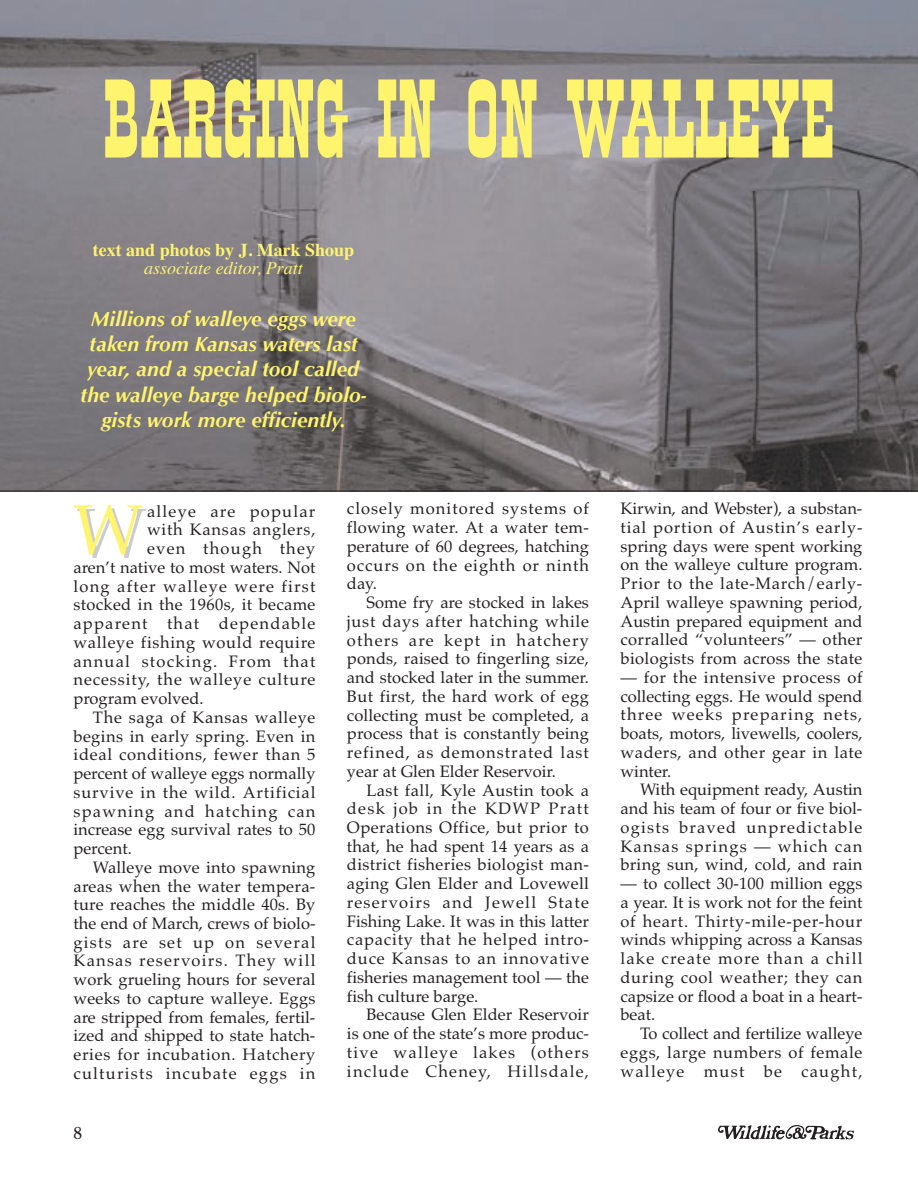
<style>
.page{position:relative;width:918px;height:1188px;background:#fff}
.page>*{position:absolute;margin:0;border:0;box-sizing:border-box;transform-origin:0 0}
.t1{font:117px "Old Towne DTC";color:#fff46d;scale:.9 1}
.t2{font:70.5px "Palatino";color:#fff46d}
.t3{font:21px/25.2px "Optimum Bold Italic DTC";color:#fff46d;text-align:center}
.t4{font:700 18px "Times";color:#fff46d}
.t5{font:italic 18px "Times";color:#fff46d}
.t6{font:18px "Goudy Light DTC";color:#231f20}
.t7{font:16.5px/18.8px "Palatino";letter-spacing:.025em;color:#231f20;text-align:justify}
.t8{font:16.5px "Palatino";letter-spacing:.075em;color:#231f20}
.t9{font:16.5px "Palatino";color:#231f20}
.t10{font:16.5px "Palatino";letter-spacing:.045em;color:#231f20}
.t11{font:16.5px "Palatino";letter-spacing:.055em;color:#231f20}
.t12{font:16.5px "Palatino";letter-spacing:.005em;color:#231f20}
</style>
<div class="page">
<svg style="left:718px;top:1125px;width:136px;height:15px"></svg>
<svg style="left:0;top:0;width:918px;height:491px;background:#807d83"></svg>
<h1 class="t1" style="left:103px;top:79px;width:815px">BARGING IN ON WALLEYE</h1>
<p class="t4" style="left:93px;top:243px;width:263px">text and photos by J. Mark Shoup</p>
<p class="t5" style="left:144px;top:262px;width:160px">associate editor, Pratt</p>
<p class="t3" style="left:81px;top:308px;width:287px">Millions of walleye eggs were taken from Kansas waters last year, and a special tool called the walleye barge helped biolo&shy;gists work more efficiently.</p>
<h2 class="t2" style="left:73px;top:502px;width:72px">W</h2>
<p class="t8" style="left:147px;top:505px;width:170px">alleye are popular</p>
<p class="t10" style="left:147px;top:523px;width:170px">with Kansas anglers,</p>
<p class="t8" style="left:147px;top:542px;width:170px">even though they</p>
<p class="t9" style="left:73px;top:561px;width:243px">aren’t native to most waters. Not</p>
<p class="t8" style="left:73px;top:580px;width:243px">long after walleye were first</p>
<p class="t7" style="left:73px;top:597px;width:244px">stocked in the 1960s, it became</p>
<p class="t8" style="left:73px;top:617px;width:243px">apparent that dependable</p>
<p class="t7" style="left:73px;top:635px;width:243px">walleye fishing would require</p>
<p class="t8" style="left:73px;top:654px;width:243px">annual stocking. From that</p>
<p class="t11" style="left:73px;top:673px;width:244px">necessity, the walleye culture</p>
<p class="t9" style="left:73px;top:692px;width:132px">program evolved.</p>
<p class="t7" style="left:93px;top:710px;width:224px">The saga of Kansas walleye</p>
<p class="t7" style="left:73px;top:728px;width:243px">begins in early spring. Even in</p>
<p class="t10" style="left:73px;top:748px;width:244px">ideal conditions, fewer than 5</p>
<p class="t9" style="left:73px;top:767px;width:244px">percent of walleye eggs normally</p>
<p class="t11" style="left:73px;top:786px;width:243px">survive in the wild. Artificial</p>
<p class="t8" style="left:73px;top:804px;width:243px">spawning and hatching can</p>
<p class="t9" style="left:73px;top:823px;width:243px">increase egg survival rates to 50</p>
<p class="t9" style="left:73px;top:842px;width:60px">percent.</p>
<p class="t7" style="left:93px;top:860px;width:224px">Walleye move into spawning</p>
<p class="t7" style="left:73px;top:878px;width:243px">areas when the water tempera-</p>
<p class="t7" style="left:73px;top:897px;width:243px">ture reaches the middle 40s. By</p>
<p class="t9" style="left:73px;top:917px;width:244px">the end of March, crews of biolo-</p>
<p class="t8" style="left:73px;top:936px;width:243px">gists are set up on several</p>
<p class="t8" style="left:73px;top:954px;width:244px">Kansas reservoirs. They will</p>
<p class="t12" style="left:73px;top:973px;width:243px">work grueling hours for several</p>
<p class="t7" style="left:73px;top:991px;width:243px">weeks to capture walleye. Eggs</p>
<p class="t9" style="left:73px;top:1011px;width:243px">are stripped from females, fertil-</p>
<p class="t9" style="left:73px;top:1029px;width:243px">ized and shipped to state hatch-</p>
<p class="t10" style="left:73px;top:1048px;width:244px">eries for incubation. Hatchery</p>
<p class="t8" style="left:73px;top:1067px;width:243px">culturists incubate eggs in</p>
<p class="t6" style="left:74px;top:1126px;width:10px">8</p>
<p class="t7" style="left:347px;top:501px;width:244px">closely monitored systems of flowing water. At a water tem&shy;perature of 60 degrees, hatching occurs on the eighth or ninth day.</p>
<p class="t7" style="left:347px;top:595px;width:244px;text-indent:20px">Some fry are stocked in lakes just days after hatching while others are kept in hatchery ponds, raised to fingerling size, and stocked later in the summer.<br>But first, the hard work of egg collecting must be completed, a process that is constantly being refined, as demonstrated last year at Glen Elder Reservoir.</p>
<p class="t7" style="left:347px;top:782px;width:244px;text-indent:20px">Last fall, Kyle Austin took a desk job in the KDWP Pratt Operations Office, but prior to that, he had spent 14 years as a district fisheries biologist man&shy;aging Glen Elder and Lovewell reservoirs and Jewell State Fishing Lake. It was in this latter capacity that he helped intro&shy;duce Kansas to an innovative fisheries management tool — the fish culture barge.</p>
<p class="t7" style="left:347px;top:1007px;width:244px;text-indent:20px">Because Glen Elder Reservoir is one of the state’s more produc&shy;tive walleye lakes (others include Cheney, Hillsdale,</p>
<p class="t7" style="left:621px;top:501px;width:244px">Kirwin, and Webster), a substan&shy;tial portion of Austin’s early&shy;spring days were spent working on the walleye culture program.<br>Prior to the late-March/early-April walleye spawning period, Austin prepared equipment and corralled “volunteers” — other biologists from across the state</p>
<p class="t7" style="left:621px;top:670px;width:244px">— for the intensive process of collecting eggs. He would spend three weeks preparing nets, boats, motors, livewells, coolers, waders, and other gear in late winter.</p>
<p class="t7" style="left:621px;top:782px;width:244px;text-indent:20px">With equipment ready, Austin and his team of four or five biol&shy;ogists braved unpredictable Kansas springs — which can bring sun, wind, cold, and rain</p>
<p class="t7" style="left:621px;top:876px;width:244px">— to collect 30-100 million eggs a year. It is work not for the feint of heart. Thirty-mile-per-hour winds whipping across a Kansas lake create more than a chill during cool weather; they can capsize or flood a boat in a heart&shy;beat.</p>
<p class="t7" style="left:621px;top:1026px;width:244px;text-indent:20px">To collect and fertilize walleye eggs, large numbers of female walleye must be caught,</p>
</div>
